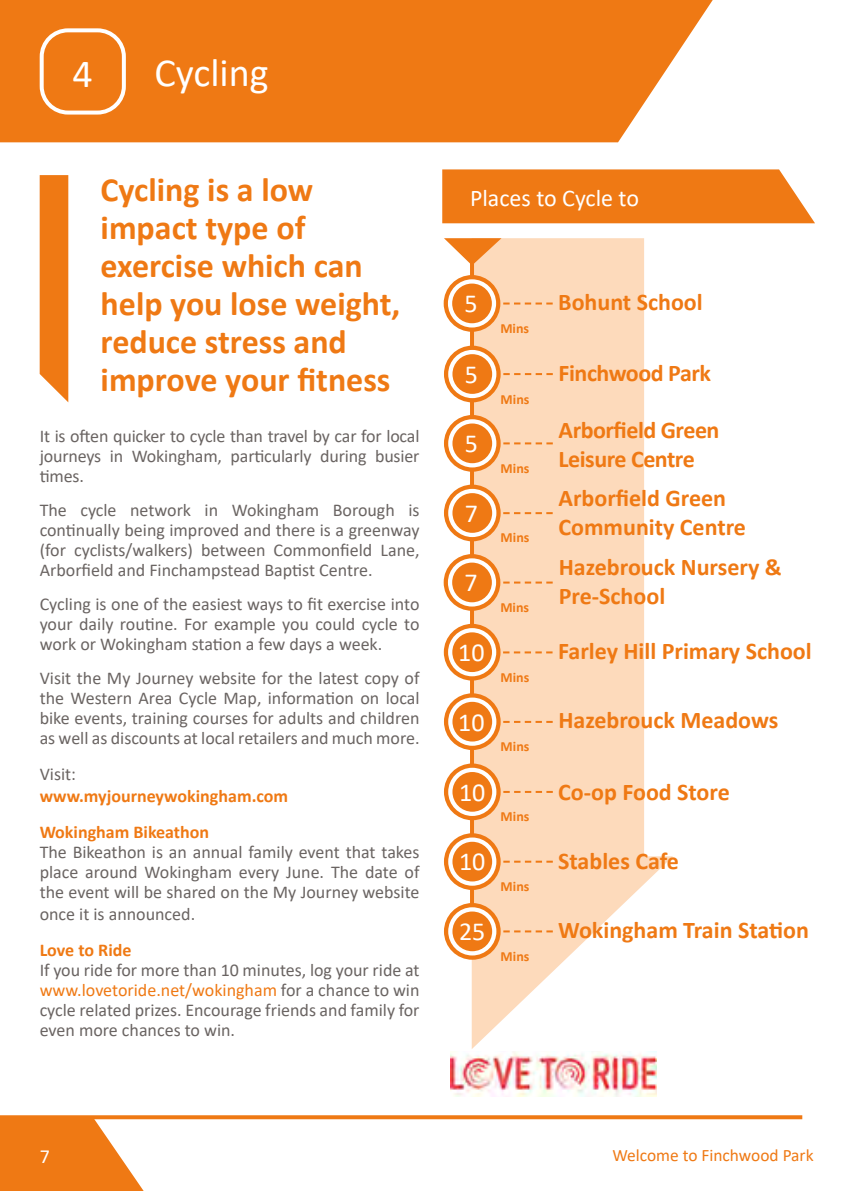
<style>
.page{position:relative;width:842px;height:1191px;background:#fff}
.page>*{position:absolute;margin:0;border:0;box-sizing:border-box;transform-origin:0 0}
.t1{font:40px "Calibri";color:#fff}
.t2{font:700 34px/38px "Calibri";color:#ef7914}
.t3{font:26px "Calibri";color:#fff}
.t4{font:700 24px/28.8px "Calibri";color:#ef7914}
.t5{font:700 24px/28.8px "Calibri";letter-spacing:-.02em;color:#ef7914}
.t6{font:24px "Calibri";color:#fff}
.t7{font:20px "Calibri";color:#fff}
.t8{font:18px/20px "Calibri";color:#6a6462;text-align:justify}
.t9{font:700 18px/36px "Calibri";color:#ef7914}
.t10{font:17.4px "Calibri";color:#ef7914}
.t11{font:700 14px "Calibri";color:#ef7914}
.s1{color:#ef7914}
</style>
<div class="page">
<svg style="left:0;top:1119px;width:144px;height:72px"></svg>
<svg style="left:0;top:0;width:713px;height:142px;background:#f08224"></svg>
<div style="left:42px;top:30px;width:82px;height:83px;background:#ef7914;border-radius:26px"></div>
<div style="left:40px;top:28px;width:86px;height:87px;border:4px solid #fff;border-radius:26px"></div>
<div style="left:442px;top:169px;width:373px;height:54px;background:#ef7914"></div>
<svg style="left:0;top:1115px;width:802px;height:4px;background:#f08123"></svg>
<div style="left:40px;top:175px;width:28px;height:227px;background:#ef7914"></div>
<svg style="left:472px;top:238px;width:201px;height:811px;fill:#fddabb"></svg>
<svg style="left:444px;top:238px;width:57px;height:27px"></svg>
<hr style="left:470px;top:261px;width:4px;height:671px;background:#ef7914">
<svg style="left:444px;top:484px;width:57px;height:57px"></svg>
<div style="left:448px;top:489px;width:48px;height:48px;background:#fff;border-radius:50%"></div>
<div style="left:452px;top:493px;width:40px;height:40px;background:#ef7914;border-radius:50%"></div>
<svg style="left:503px;top:512px;width:50px;height:2px"></svg>
<svg style="left:444px;top:346px;width:57px;height:56px"></svg>
<div style="left:448px;top:350px;width:48px;height:48px;background:#fff;border-radius:50%"></div>
<div style="left:452px;top:354px;width:40px;height:40px;background:#ef7914;border-radius:50%"></div>
<svg style="left:503px;top:373px;width:50px;height:2px"></svg>
<svg style="left:444px;top:415px;width:57px;height:57px"></svg>
<div style="left:448px;top:419px;width:48px;height:48px;background:#fff;border-radius:50%"></div>
<div style="left:452px;top:423px;width:40px;height:40px;background:#ef7914;border-radius:50%"></div>
<svg style="left:503px;top:442px;width:50px;height:2px"></svg>
<svg style="left:444px;top:275px;width:56px;height:57px"></svg>
<div style="left:448px;top:279px;width:48px;height:48px;background:#fff;border-radius:50%"></div>
<div style="left:452px;top:283px;width:40px;height:40px;background:#ef7914;border-radius:50%"></div>
<svg style="left:503px;top:302px;width:50px;height:2px"></svg>
<svg style="left:444px;top:554px;width:56px;height:57px"></svg>
<div style="left:448px;top:558px;width:48px;height:48px;background:#fff;border-radius:50%"></div>
<div style="left:452px;top:562px;width:40px;height:40px;background:#ef7914;border-radius:50%"></div>
<svg style="left:503px;top:581px;width:50px;height:2px"></svg>
<svg style="left:444px;top:693px;width:57px;height:57px"></svg>
<svg style="left:448px;top:697px;width:48px;height:49px"></svg>
<div style="left:452px;top:702px;width:40px;height:39px;background:#ef7914;border-radius:50%"></div>
<svg style="left:503px;top:721px;width:50px;height:2px"></svg>
<svg style="left:444px;top:624px;width:56px;height:56px"></svg>
<div style="left:448px;top:628px;width:48px;height:48px;background:#fff;border-radius:50%"></div>
<div style="left:452px;top:632px;width:40px;height:40px;background:#ef7914;border-radius:50%"></div>
<svg style="left:503px;top:651px;width:50px;height:2px"></svg>
<svg style="left:444px;top:763px;width:57px;height:57px"></svg>
<svg style="left:448px;top:767px;width:48px;height:49px"></svg>
<div style="left:452px;top:772px;width:40px;height:39px;background:#ef7914;border-radius:50%"></div>
<svg style="left:503px;top:791px;width:50px;height:2px"></svg>
<svg style="left:444px;top:833px;width:57px;height:57px"></svg>
<svg style="left:448px;top:837px;width:48px;height:48px"></svg>
<div style="left:452px;top:841px;width:40px;height:40px;background:#ef7914;border-radius:50%"></div>
<svg style="left:503px;top:860px;width:50px;height:2px"></svg>
<svg style="left:444px;top:903px;width:57px;height:56px"></svg>
<div style="left:448px;top:907px;width:48px;height:48px;background:#fff;border-radius:50%"></div>
<div style="left:452px;top:911px;width:40px;height:40px;background:#ef7914;border-radius:50%"></div>
<svg style="left:503px;top:930px;width:50px;height:2px"></svg>
<img style="left:450px;top:1051px;width:207px;height:45px">
<h1 class="t1" style="left:73px;top:46px;width:22px">4</h1>
<h1 class="t1" style="left:154px;top:45px;width:116px">Cycling</h1>
<h2 class="t2" style="left:101px;top:170px;width:301px">Cycling is a low impact type of exercise which can help you lose weight, reduce stress and improve your fitness</h2>
<p class="t8" style="left:40px;top:425px;width:381px">It is often quicker to cycle than travel by car for local journeys in Wokingham, particularly during busier times.</p>
<p class="t8" style="left:40px;top:499px;width:381px">The cycle network in Wokingham Borough is continually being improved and there is a greenway (for cyclists/walkers) between Commonfield Lane, Arborfield and Finchampstead Baptist Centre.</p>
<p class="t8" style="left:40px;top:593px;width:381px">Cycling is one of the easiest ways to fit exercise into your daily routine. For example you could cycle to work or Wokingham station a few days a week.</p>
<p class="t8" style="left:40px;top:667px;width:381px">Visit the My Journey website for the latest copy of the Western Area Cycle Map, information on local bike events, training courses for adults and children as well as discounts at local retailers and much more.</p>
<p class="t8" style="left:40px;top:763px;width:38px">Visit:</p>
<p class="t9" style="left:40px;top:777px;width:250px">www.myjourneywokingham.com<br>Wokingham Bikeathon</p>
<p class="t8" style="left:40px;top:841px;width:381px">The Bikeathon is an annual family event that takes place around Wokingham every June. The date of the event will be shared on the My Journey website</p>
<p class="t8" style="left:40px;top:903px;width:157px">once it is announced.</p>
<p class="t9" style="left:40px;top:931px;width:93px">Love to Ride</p>
<p class="t8" style="left:40px;top:959px;width:381px">If you ride for more than 10 minutes, log your ride at <span class="s1">www.lovetoride.net/wokingham</span> for a chance to win cycle related prizes. Encourage friends and family for even more chances to win.</p>
<h3 class="t6" style="left:470px;top:181px;width:171px">Places to Cycle to</h3>
<h3 class="t3" style="left:465px;top:285px;width:15px">5</h3>
<h3 class="t4" style="left:558px;top:287px;width:146px">Bohunt School</h3>
<p class="t11" style="left:500px;top:318px;width:30px">Mins</p>
<h3 class="t3" style="left:465px;top:356px;width:15px">5</h3>
<h3 class="t5" style="left:559px;top:358px;width:154px">Finchwood Park</h3>
<p class="t11" style="left:501px;top:389px;width:30px">Mins</p>
<h3 class="t3" style="left:465px;top:425px;width:15px">5</h3>
<h3 class="t5" style="left:559px;top:415px;width:162px">Arborfield Green<br>Leisure Centre</h3>
<p class="t11" style="left:501px;top:458px;width:30px">Mins</p>
<h3 class="t3" style="left:465px;top:495px;width:15px">7</h3>
<h3 class="t3" style="left:465px;top:564px;width:15px">7</h3>
<p class="t11" style="left:501px;top:528px;width:30px">Mins</p>
<p class="t11" style="left:500px;top:597px;width:30px">Mins</p>
<h3 class="t4" style="left:558px;top:483px;width:189px">Arborfield Green<br>Community Centre</h3>
<h3 class="t4" style="left:559px;top:552px;width:224px">Hazebrouck Nursery &amp;<br>Pre-School</h3>
<h3 class="t3" style="left:458px;top:634px;width:28px">10</h3>
<h3 class="t4" style="left:558px;top:636px;width:255px">Farley Hill Primary School</h3>
<p class="t11" style="left:500px;top:667px;width:30px">Mins</p>
<h3 class="t3" style="left:458px;top:704px;width:28px">10</h3>
<h3 class="t4" style="left:558px;top:705px;width:221px">Hazebrouck Meadows</h3>
<p class="t11" style="left:501px;top:737px;width:30px">Mins</p>
<h3 class="t3" style="left:459px;top:774px;width:28px">10</h3>
<h3 class="t4" style="left:558px;top:777px;width:173px">Co-op Food Store</h3>
<p class="t11" style="left:501px;top:807px;width:30px">Mins</p>
<h3 class="t3" style="left:459px;top:843px;width:28px">10</h3>
<h3 class="t4" style="left:558px;top:846px;width:122px">Stables Cafe</h3>
<p class="t11" style="left:501px;top:876px;width:30px">Mins</p>
<h3 class="t3" style="left:459px;top:913px;width:28px">25</h3>
<h3 class="t4" style="left:558px;top:915px;width:252px">Wokingham Train Station</h3>
<p class="t11" style="left:501px;top:946px;width:30px">Mins</p>
<p class="t7" style="left:40px;top:1142px;width:12px">7</p>
<p class="t10" style="left:612px;top:1142px;width:203px">Welcome to Finchwood Park</p>
</div>
